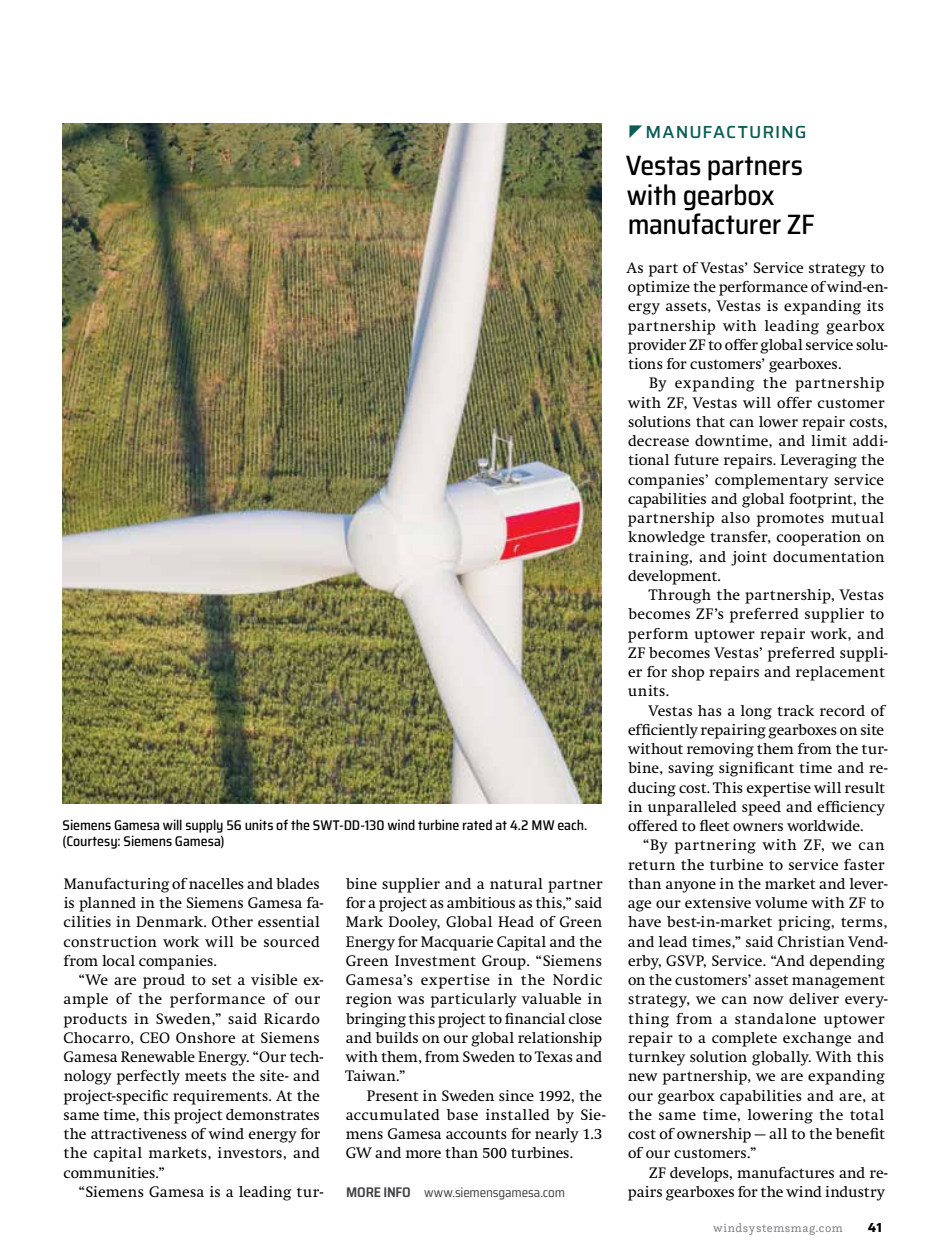
<style>
.page{position:relative;width:945px;height:1260px;background:#fff}
.page>*{position:absolute;margin:0;border:0;box-sizing:border-box;transform-origin:0 0}
.t1{font:500 semi-condensed 28px/29.8px "Saira";letter-spacing:-.01em;color:#000}
.t2{font:500 17.5px "Saira";letter-spacing:.055em;color:#0a5c54}
.t3{font:15.75px/19.2px "Swift";letter-spacing:.01em;color:#000}
.t4{font:500 semi-condensed 14px/15.8px "Saira";letter-spacing:-.005em;color:#000}
.t5{font:semi-condensed 13.12px "Saira";letter-spacing:-.015em;color:#414042}
.t6{font:700 13.12px "Saira";color:#000}
.t7{font:12.25px "Questa Slab";letter-spacing:.05em;color:#808285}
.s1{font-weight:600;font-size:14px}
</style>
<div class="page">
<img style="left:63px;top:124px;width:538px;height:680px">
<p class="t4" style="left:63px;top:817px;width:526px">Siemens Gamesa will supply 56 units of the SWT-DD-130 wind turbine rated at 4.2 MW each. (Courtesy: Siemens Gamesa)</p>
<p class="t3" style="left:64px;top:874px;width:261px">Manufacturing of nacelles and blades is planned in the Siemens Gamesa fa&shy;cilities in Denmark. Other essential construction work will be sourced from local companies.</p>
<p class="t3" style="left:64px;top:971px;width:261px;text-indent:15px">“We are proud to set a visible ex&shy;ample of the performance of our products in Sweden,” said Ricardo Chocarro, CEO Onshore at Siemens Gamesa Renewable Energy. “Our tech&shy;nology perfectly meets the site- and project-specific requirements. At the same time, this project demonstrates the attractiveness of wind energy for the capital markets, investors, and communities.”</p>
<p class="t3" style="left:78px;top:1182px;width:246px">“Siemens Gamesa is a leading tur-</p>
<p class="t3" style="left:346px;top:874px;width:258px;text-align:justify">bine supplier and a natural partner for a project as ambitious as this,” said Mark Dooley, Global Head of Green Energy for Macquarie Capital and the Green Investment Group. “Siemens Gamesa’s expertise in the Nordic region was particularly valuable in bringing this project to financial close and builds on our global relationship with them, from Sweden to Texas and Taiwan.”</p>
<p class="t3" style="left:346px;top:1086px;width:261px;text-indent:21px">Present in Sweden since 1992, the accumulated base installed by Sie&shy;mens Gamesa accounts for nearly 1.3<br>GW and more than 500 turbines.</p>
<p class="t5" style="left:346px;top:1183px;width:220px"><span class="s1">MORE INFO</span> www.siemensgamesa.com</p>
<p class="t2" style="left:645px;top:119px;width:163px">MANUFACTURING</p>
<h1 class="t1" style="left:626px;top:150px;width:191px">Vestas partners with gearbox manufacturer ZF</h1>
<p class="t3" style="left:627px;top:258px;width:262px">As part of Vestas’ Service strategy to optimize the performance of wind-en&shy;ergy assets, Vestas is expanding its partnership with leading gearbox provider ZF to offer global service solu&shy;tions for customers’ gearboxes.</p>
<p class="t3" style="left:628px;top:374px;width:261px;text-indent:21px">By expanding the partnership with ZF, Vestas will offer customer solutions that can lower repair costs, decrease downtime, and limit addi&shy;tional future repairs. Leveraging the companies’ complementary service capabilities and global footprint, the partnership also promotes mutual knowledge transfer, cooperation on training, and joint documentation development.</p>
<p class="t3" style="left:628px;top:586px;width:261px;text-indent:21px">Through the partnership, Vestas becomes ZF’s preferred supplier to perform uptower repair work, and<br>ZF becomes Vestas’ preferred suppli&shy;er for shop repairs and replacement units.</p>
<p class="t3" style="left:628px;top:701px;width:261px;text-indent:21px">Vestas has a long track record of efficiently repairing gearboxes on site without removing them from the tur&shy;bine, saving significant time and re&shy;ducing cost. This expertise will result in unparalleled speed and efficiency offered to fleet owners worldwide.</p>
<p class="t3" style="left:628px;top:836px;width:261px;text-indent:15px">“By partnering with ZF, we can return the turbine to service faster than anyone in the market and lever&shy;age our extensive volume with ZF to have best-in-market pricing, terms, and lead times,” said Christian Vend&shy;erby, GSVP, Service. “And depending on the customers’ asset management strategy, we can now deliver every&shy;thing from a standalone uptower repair to a complete exchange and turnkey solution globally. With this new partnership, we are expanding our gearbox capabilities and are, at the same time, lowering the total cost of ownership — all to the benefit of our customers.”</p>
<p class="t3" style="left:628px;top:1163px;width:261px;text-align:right">ZF develops, manufactures and re&shy;pairs gearboxes for the wind industry</p>
<p class="t7" style="left:713px;top:1220px;width:131px">windsystemsmag.com</p>
<p class="t6" style="left:868px;top:1218px;width:16px">41</p>
</div>
